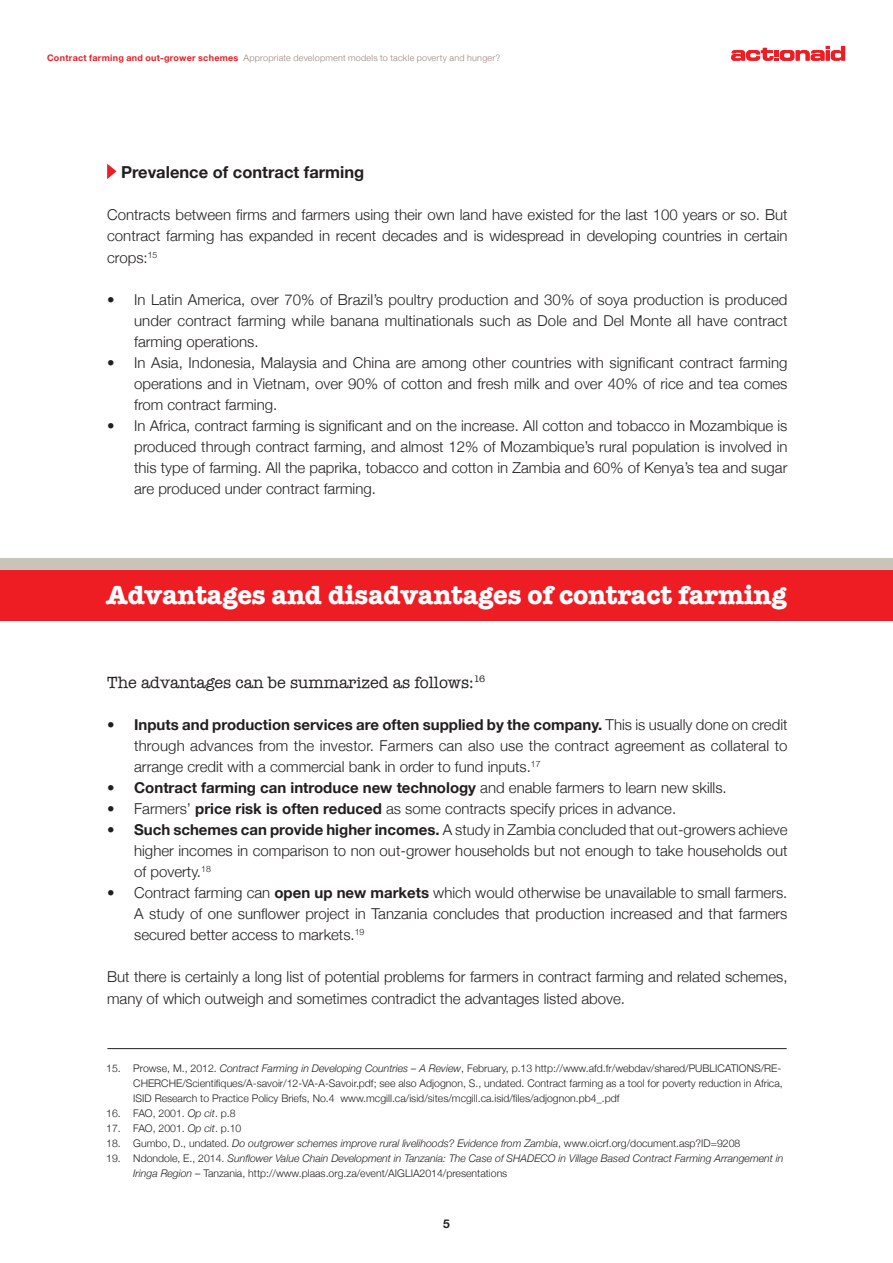
<style>
.page{position:relative;width:893px;height:1263px;background:#fff}
.page>*{position:absolute;margin:0;border:0;box-sizing:border-box;transform-origin:0 0}
.body_copy{font:700 27px "American Typewriter";letter-spacing:-.01em;color:#fff}
.body_copy-2{font:16.5px "American Typewriter";color:#231f20}
.body_copy-3{font:700 16.5px "Helvetica Neue";color:#231f20}
.body_copy-4{font:300 15px/21px "Helvetica Neue";color:#231f20;text-align:justify}
.t1{font:700 15px "Helvetica Neue";color:#231f20}
.t2{font:700 12px "Helvetica Neue";color:#231f20}
.t3{font:300 10.5px/15px "Helvetica Neue";color:#231f20}
.t4{font:italic 300 10.5px/15px "Helvetica Neue";color:#231f20}
.t5{font:300 9px "Helvetica Neue";letter-spacing:.025em;color:#99877d}
.s1{font-weight:700;color:#ee1d23}
.s2{font-weight:700}
.s3{font-weight:300}
.s4{font-style:italic}
.s5{font-style:normal}
</style>
<div class="page">
<svg style="left:731px;top:46px;width:114px;height:15px"></svg>
<svg style="left:107px;top:164px;width:10px;height:15px"></svg>
<div style="left:0;top:566px;width:893px;height:54px;background:#ee1d23"></div>
<div style="left:0;top:559px;width:893px;height:11px;background:#c9c3ba"></div>
<hr style="left:107px;top:1048px;width:680px;height:1px;background:#231f20">
<p class="t5" style="left:47px;top:52px;width:455px"><span class="s1">Contract farming and out-grower schemes</span> Appropriate development models to tackle poverty and hunger?</p>
<p class="body_copy-3" style="left:121px;top:162px;width:245px">Prevalence of contract farming</p>
<p class="body_copy-4" style="left:107px;top:204px;width:682px">Contracts between firms and farmers using their own land have existed for the last 100 years or so. But contract farming has expanded in recent decades and is widespread in developing countries in certain</p>
<p class="body_copy-4" style="left:107px;top:247px;width:52px">crops:<sup>15</sup></p>
<p class="body_copy-4" style="left:134px;top:289px;width:655px;text-indent:-27px">• In Latin America, over 70% of Brazil’s poultry production and 30% of soya production is produced under contract farming while banana multinationals such as Dole and Del Monte all have contract farming operations.</p>
<p class="body_copy-4" style="left:134px;top:352px;width:655px;text-indent:-27px">• In Asia, Indonesia, Malaysia and China are among other countries with significant contract farming operations and in Vietnam, over 90% of cotton and fresh milk and over 40% of rice and tea comes from contract farming.</p>
<p class="body_copy-4" style="left:134px;top:415px;width:655px;text-indent:-27px">• In Africa, contract farming is significant and on the increase. All cotton and tobacco in Mozambique is produced through contract farming, and almost 12% of Mozambique’s rural population is involved in this type of farming. All the paprika, tobacco and cotton in Zambia and 60% of Kenya’s tea and sugar are produced under contract farming.</p>
<p class="body_copy" style="left:106px;top:578px;width:682px">Advantages and disadvantages of contract farming</p>
<p class="body_copy-2" style="left:107px;top:673px;width:380px">The advantages can be summarized as follows:<sup>16</sup></p>
<p class="body_copy-4" style="left:134px;top:714px;width:655px;text-indent:-27px"><span class="s2">• Inputs and production services are often supplied by the company.</span> This is usually done on credit through advances from the investor. Farmers can also use the contract agreement as collateral to arrange credit with a commercial bank in order to fund inputs.<sup>17</sup></p>
<p class="t1" style="left:107px;top:778px;width:621px">• Contract farming can introduce new technology <span class="s3">and enable farmers to learn new skills.</span></p>
<p class="body_copy-4" style="left:107px;top:798px;width:570px">• Farmers’ <span class="s2">price risk is often reduced</span> as some contracts specify prices in advance.</p>
<p class="body_copy-4" style="left:134px;top:819px;width:655px;text-indent:-27px"><span class="s2">• Such schemes can provide higher incomes.</span> A study in Zambia concluded that out-growers achieve higher incomes in comparison to non out-grower households but not enough to take households out of poverty.<sup>18</sup></p>
<p class="body_copy-4" style="left:134px;top:882px;width:655px;text-indent:-27px">• Contract farming can <span class="s2">open up new markets</span> which would otherwise be unavailable to small farmers.<br>A study of one sunflower project in Tanzania concludes that production increased and that farmers secured better access to markets.<sup>19</sup></p>
<p class="body_copy-4" style="left:107px;top:965px;width:682px;line-height:21.8px">But there is certainly a long list of potential problems for farmers in contract farming and related schemes, many of which outweigh and sometimes contradict the advantages listed above.</p>
<p class="t3" style="left:133px;top:1060px;width:651px;text-indent:-27px">15. Prowse, M., 2012. <span class="s4">Contract Farming in Developing Countries – A Review</span>, February, p.13 http://www.afd.fr/webdav/shared/PUBLICATIONS/RE-<br>CHERCHE/Scientifiques/A-savoir/12-VA-A-Savoir.pdf; see also Adjognon, S., undated. Contract farming as a tool for poverty reduction in Africa,<br>ISID Research to Practice Policy Briefs, No.4 www.mcgill.ca/isid/sites/mcgill.ca.isid/files/adjognon.pb4_.pdf</p>
<p class="t3" style="left:106px;top:1105px;width:131px">16. FAO, 2001. <span class="s4">Op cit</span>. p.8</p>
<p class="t3" style="left:106px;top:1120px;width:137px">17. FAO, 2001. <span class="s4">Op cit</span>. p.10</p>
<p class="t4" style="left:106px;top:1135px;width:636px"><span class="s5">18. Gumbo, D., undated.</span> Do outgrower schemes improve rural livelihoods? Evidence from Zambia<span class="s5">, www.oicrf.org/document.asp?ID=9208</span></p>
<p class="t4" style="left:133px;top:1150px;width:652px;text-indent:-27px"><span class="s5">19. Ndondole, E., 2014.</span> Sunflower Value Chain Development in Tanzania: The Case of SHADECO in Village Based Contract Farming Arrangement in<br>Iringa Region <span class="s5">– Tanzania, http://www.plaas.org.za/event/AIGLIA2014/presentations</span></p>
<p class="t2" style="left:443px;top:1216px;width:8px">5</p>
</div>
